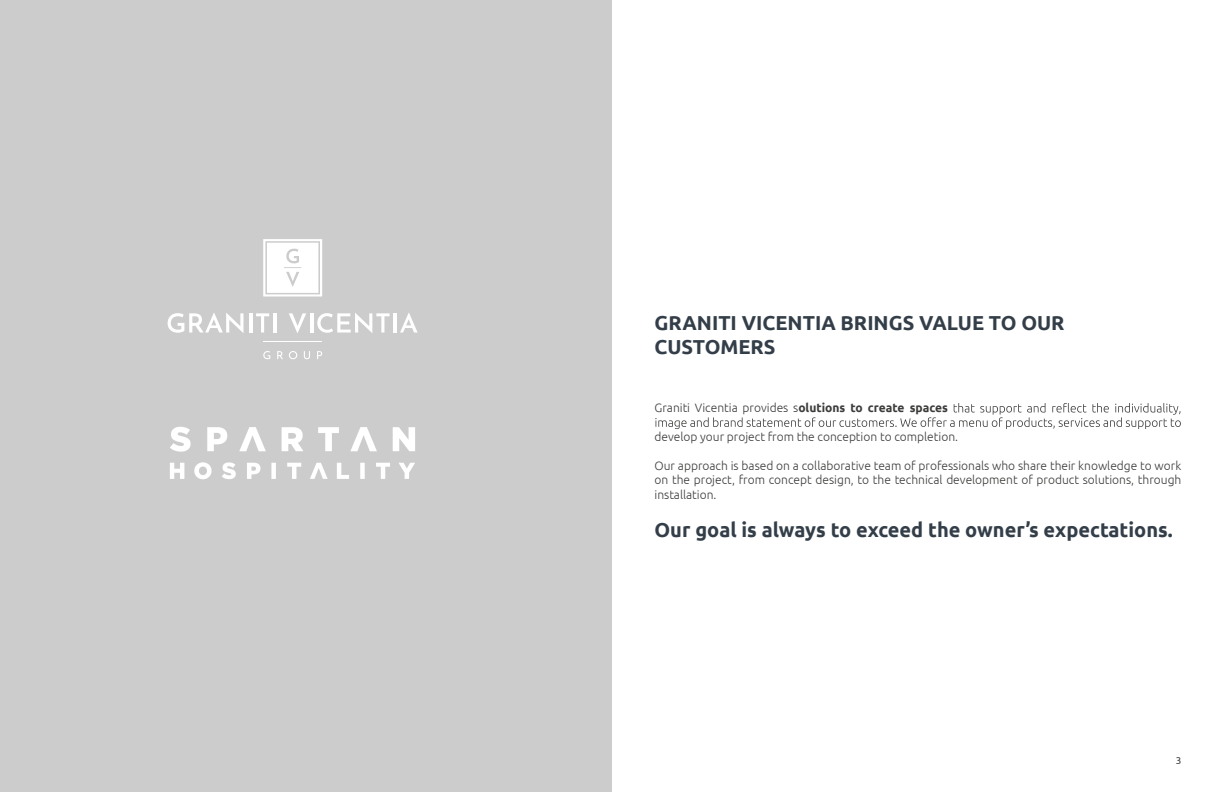
<style>
.page{position:relative;width:1224px;height:792px;background:#fff}
.page>*{position:absolute;margin:0;border:0;box-sizing:border-box;transform-origin:0 0}
.t1{font:700 20.2px/24px "Ubuntu";color:#333e48}
.t2{font:300 12.1px/14.4px "Ubuntu";color:#3c3c3b;text-align:justify}
.t3{font:10px "Ubuntu";color:#3c3c3b}
.s1{font-weight:700}
</style>
<div class="page">
<div style="left:0;top:0;width:612px;height:792px;background:#ccc"></div>
<svg style="left:655px;top:403px;width:526px;height:26px"></svg>
<img style="left:170px;top:426px;width:245px;height:54px">
<hr style="left:263px;top:341px;width:59px;height:1px;background:#fff">
<hr style="left:249px;top:313px;width:3px;height:20px;background:#fff">
<svg style="left:256px;top:313px;width:13px;height:20px"></svg>
<hr style="left:273px;top:313px;width:3px;height:20px;background:#fff">
<svg style="left:289px;top:313px;width:17px;height:20px"></svg>
<hr style="left:310px;top:313px;width:3px;height:20px;background:#fff">
<hr style="left:394px;top:313px;width:3px;height:20px;background:#fff">
<svg style="left:400px;top:313px;width:18px;height:20px"></svg>
<svg style="left:168px;top:313px;width:75px;height:20px"></svg>
<svg style="left:263px;top:351px;width:7px;height:8px"></svg>
<svg style="left:277px;top:351px;width:6px;height:8px"></svg>
<svg style="left:289px;top:351px;width:8px;height:8px"></svg>
<svg style="left:304px;top:351px;width:6px;height:8px"></svg>
<svg style="left:317px;top:351px;width:5px;height:8px"></svg>
<svg style="left:317px;top:313px;width:73px;height:20px"></svg>
<svg style="left:263px;top:239px;width:59px;height:58px;background:#f7f7f7"></svg>
<h1 class="t1" style="left:655px;top:310px;width:412px">GRANITI VICENTIA BRINGS VALUE TO OUR<br>CUSTOMERS</h1>
<p class="t2" style="left:655px;top:401px;width:295px">Graniti Vicentia provides s<span class="s1">olutions to create spaces</span></p>
<p class="t2" style="left:655px;top:429px;width:305px">develop your project from the conception to completion.</p>
<p class="t2" style="left:655px;top:458px;width:528px">Our approach is based on a collaborative team of professionals who share their knowledge to work on the project, from concept design, to the technical development of product solutions, through installation.</p>
<h1 class="t1" style="left:655px;top:518px;width:520px">Our goal is always to exceed the owner’s expectations.</h1>
<p class="t3" style="left:1176px;top:754px;width:7px">3</p>
</div>
